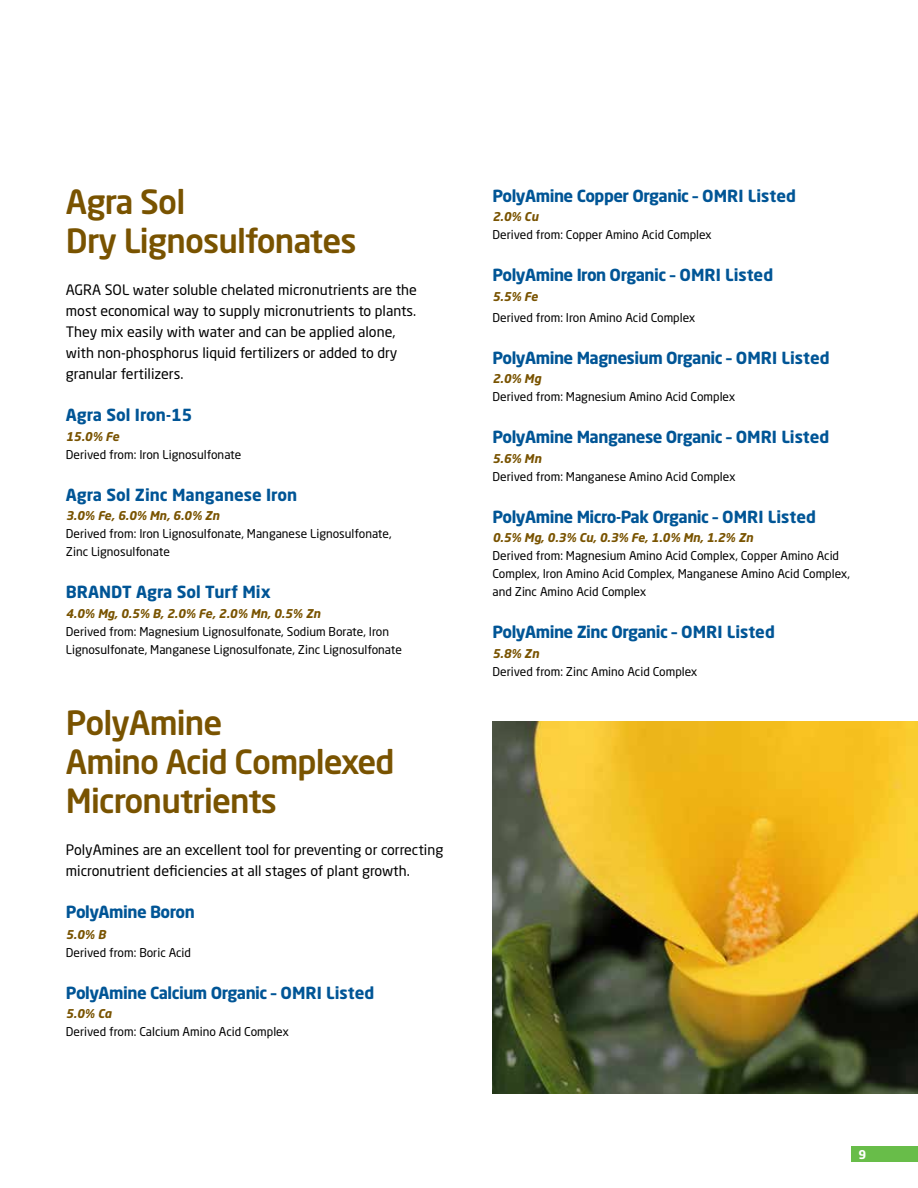
<style>
.page{position:relative;width:918px;height:1188px;background:#fff}
.page>*{position:absolute;margin:0;border:0;box-sizing:border-box;transform-origin:0 0}
.t1{font:500 33px/39px "Neo Sans Pro";letter-spacing:-.025em;color:#795300}
.t2{font:700 16.5px "Neo Sans Pro";letter-spacing:-.03em;color:#005596}
.t3{font:700 16.5px "Neo Sans Pro";color:#005596}
.t4{font:14.25px/21px "Neo Sans Pro";color:#000}
.t5{font:12px/18px "Neo Sans Pro";color:#000}
.t6{font:italic 700 12px "Neo Sans Pro";color:#795300}
.t7{font:700 12px "Neo Sans Pro";color:#fff}
</style>
<div class="page">
<img style="left:492px;top:722px;width:426px;height:372px">
<div style="left:851px;top:1147px;width:67px;height:15px;background:#68bd49"></div>
<h1 class="t1" style="left:66px;top:182px;width:292px">Agra Sol<br>Dry Lignosulfonates</h1>
<p class="t4" style="left:66px;top:279px;width:353px">AGRA SOL water soluble chelated micronutrients are the most economical way to supply micronutrients to plants.<br>They mix easily with water and can be applied alone, with non-phosphorus liquid fertilizers or added to dry granular fertilizers.</p>
<h2 class="t3" style="left:66px;top:405px;width:128px">Agra Sol Iron-15</h2>
<p class="t6" style="left:66px;top:429px;width:55px">15.0% Fe</p>
<p class="t5" style="left:66px;top:445px;width:177px">Derived from: Iron Lignosulfonate</p>
<h2 class="t3" style="left:66px;top:484px;width:233px">Agra Sol Zinc Manganese Iron</h2>
<p class="t6" style="left:66px;top:508px;width:155px">3.0% Fe, 6.0% Mn, 6.0% Zn</p>
<p class="t5" style="left:66px;top:525px;width:327px">Derived from: Iron Lignosulfonate, Manganese Lignosulfonate,<br>Zinc Lignosulfonate</p>
<h2 class="t3" style="left:66px;top:582px;width:207px">BRANDT Agra Sol Turf Mix</h2>
<p class="t6" style="left:66px;top:606px;width:256px">4.0% Mg, 0.5% B, 2.0% Fe, 2.0% Mn, 0.5% Zn</p>
<p class="t5" style="left:66px;top:622px;width:338px">Derived from: Magnesium Lignosulfonate, Sodium Borate, Iron<br>Lignosulfonate, Manganese Lignosulfonate, Zinc Lignosulfonate</p>
<h1 class="t1" style="left:66px;top:702px;width:330px">PolyAmine<br>Amino Acid Complexed<br>Micronutrients</h1>
<p class="t4" style="left:66px;top:839px;width:379px">PolyAmines are an excellent tool for preventing or correcting micronutrient deficiencies at all stages of plant growth.</p>
<h2 class="t2" style="left:66px;top:901px;width:131px">PolyAmine Boron</h2>
<p class="t6" style="left:66px;top:927px;width:41px">5.0% B</p>
<p class="t5" style="left:66px;top:943px;width:127px">Derived from: Boric Acid</p>
<h2 class="t2" style="left:66px;top:982px;width:310px">PolyAmine Calcium Organic – OMRI Listed</h2>
<p class="t6" style="left:66px;top:1006px;width:47px">5.0% Ca</p>
<p class="t5" style="left:66px;top:1023px;width:225px">Derived from: Calcium Amino Acid Complex</p>
<h2 class="t2" style="left:492px;top:185px;width:305px">PolyAmine Copper Organic – OMRI Listed</h2>
<p class="t6" style="left:492px;top:209px;width:47px">2.0% Cu</p>
<p class="t5" style="left:492px;top:226px;width:221px">Derived from: Copper Amino Acid Complex</p>
<h2 class="t2" style="left:492px;top:264px;width:282px">PolyAmine Iron Organic – OMRI Listed</h2>
<p class="t6" style="left:492px;top:288px;width:47px">5.5% Fe</p>
<p class="t5" style="left:492px;top:308px;width:205px">Derived from: Iron Amino Acid Complex</p>
<h2 class="t2" style="left:492px;top:347px;width:339px">PolyAmine Magnesium Organic – OMRI Listed</h2>
<p class="t6" style="left:492px;top:371px;width:50px">2.0% Mg</p>
<p class="t5" style="left:492px;top:388px;width:244px">Derived from: Magnesium Amino Acid Complex</p>
<h2 class="t2" style="left:492px;top:426px;width:338px">PolyAmine Manganese Organic – OMRI Listed</h2>
<p class="t6" style="left:492px;top:450px;width:50px">5.6% Mn</p>
<p class="t5" style="left:492px;top:467px;width:245px">Derived from: Manganese Amino Acid Complex</p>
<h2 class="t2" style="left:492px;top:506px;width:325px">PolyAmine Micro-Pak Organic – OMRI Listed</h2>
<p class="t6" style="left:492px;top:530px;width:262px">0.5% Mg, 0.3% Cu, 0.3% Fe, 1.0% Mn, 1.2% Zn</p>
<p class="t5" style="left:492px;top:547px;width:359px">Derived from: Magnesium Amino Acid Complex, Copper Amino Acid<br>Complex, Iron Amino Acid Complex, Manganese Amino Acid Complex, and Zinc Amino Acid Complex</p>
<h2 class="t2" style="left:492px;top:621px;width:284px">PolyAmine Zinc Organic – OMRI Listed</h2>
<p class="t6" style="left:492px;top:645px;width:48px">5.8% Zn</p>
<p class="t5" style="left:492px;top:662px;width:207px">Derived from: Zinc Amino Acid Complex</p>
<p class="t7" style="left:858px;top:1146px;width:9px">9</p>
</div>
